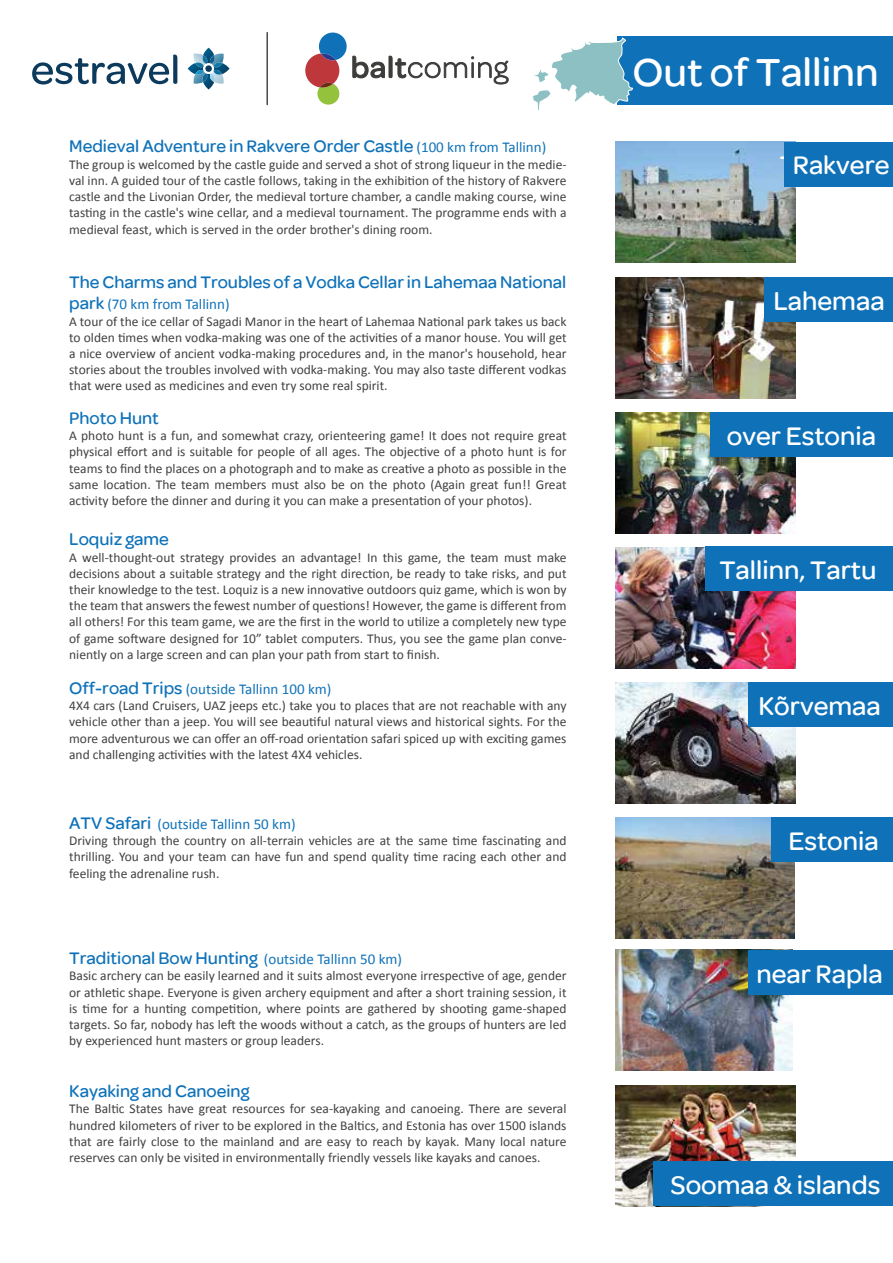
<style>
.page{position:relative;width:893px;height:1263px;background:#fff}
.page>*{position:absolute;margin:0;border:0;box-sizing:border-box;transform-origin:0 0}
.t1{font:500 42px "Omnes";color:#fff}
.t2{font:500 27.3px "Omnes";color:#fff}
.t3{font:500 18px "Omnes";color:#0f72b9}
.t4{font:15px "Calibri";color:#0f72b9}
.t5{font:13.5px/16.2px "Calibri";color:#414042;text-align:justify}
.s1{font-family:"Calibri";font-weight:400;font-size:15px}
.s2{font-family:"Omnes";font-weight:500;font-size:18px}
</style>
<div class="page">
<img style="left:616px;top:682px;width:180px;height:121px">
<img style="left:616px;top:277px;width:180px;height:121px">
<div style="left:617px;top:36px;width:276px;height:69px;background:#0f72b9"></div>
<img style="left:616px;top:412px;width:180px;height:121px">
<img style="left:616px;top:142px;width:180px;height:121px">
<img style="left:616px;top:547px;width:180px;height:121px">
<img style="left:616px;top:817px;width:179px;height:121px">
<img style="left:616px;top:950px;width:177px;height:121px">
<img style="left:616px;top:1085px;width:180px;height:121px">
<div style="left:784px;top:142px;width:109px;height:44px;background:#0f72b9"></div>
<div style="left:764px;top:277px;width:129px;height:45px;background:#0f72b9"></div>
<div style="left:711px;top:412px;width:182px;height:44px;background:#0f72b9"></div>
<div style="left:706px;top:546px;width:187px;height:45px;background:#0f72b9"></div>
<div style="left:748px;top:682px;width:145px;height:45px;background:#0f72b9"></div>
<div style="left:772px;top:817px;width:121px;height:45px;background:#0f72b9"></div>
<div style="left:748px;top:950px;width:145px;height:45px;background:#0f72b9"></div>
<div style="left:654px;top:1161px;width:239px;height:45px;background:#0f72b9"></div>
<svg style="left:188px;top:48px;width:42px;height:41px"></svg>
<svg style="left:32px;top:55px;width:145px;height:30px"></svg>
<svg style="left:305px;top:33px;width:204px;height:72px"></svg>
<hr style="left:266px;top:33px;width:2px;height:72px;background:#3c3c3b">
<svg style="left:533px;top:38px;width:100px;height:72px"></svg>
<h3 class="t3" style="left:69px;top:136px;width:479px">Medieval Adventure in Rakvere Order Castle <span class="s1">(100 km from Tallinn)</span></h3>
<p class="t5" style="left:69px;top:155px;width:499px">The group is welcomed by the castle guide and served a shot of strong liqueur in the medie&shy;val inn. A guided tour of the castle follows, taking in the exhibition of the history of Rakvere castle and the Livonian Order, the medieval torture chamber, a candle making course, wine tasting in the castle's wine cellar, and a medieval tournament. The programme ends with a medieval feast, which is served in the order brother's dining room.</p>
<h3 class="t3" style="left:69px;top:272px;width:499px">The Charms and Troubles of a Vodka Cellar in Lahemaa National</h3>
<p class="t4" style="left:69px;top:295px;width:162px"><span class="s2">park</span> (70 km from Tallinn)</p>
<p class="t5" style="left:69px;top:312px;width:499px">A tour of the ice cellar of Sagadi Manor in the heart of Lahemaa National park takes us back to olden times when vodka-making was one of the activities of a manor house. You will get a nice overview of ancient vodka-making procedures and, in the manor's household, hear stories about the troubles involved with vodka-making. You may also taste different vodkas that were used as medicines and even try some real spirit.</p>
<h3 class="t3" style="left:69px;top:408px;width:91px">Photo Hunt</h3>
<p class="t5" style="left:69px;top:427px;width:499px">A photo hunt is a fun, and somewhat crazy, orienteering game! It does not require great physical effort and is suitable for people of all ages. The objective of a photo hunt is for teams to find the places on a photograph and to make as creative a photo as possible in the same location. The team members must also be on the photo (Again great fun!! Great activity before the dinner and during it you can make a presentation of your photos).</p>
<h3 class="t3" style="left:69px;top:529px;width:101px">Loquiz game</h3>
<p class="t5" style="left:69px;top:548px;width:499px">A well-thought-out strategy provides an advantage! In this game, the team must make decisions about a suitable strategy and the right direction, be ready to take risks, and put their knowledge to the test. Loquiz is a new innovative outdoors quiz game, which is won by the team that answers the fewest number of questions! However, the game is different from all others! For this team game, we are the first in the world to utilize a completely new type of game software designed for 10” tablet computers. Thus, you see the game plan conve&shy;niently on a large screen and can plan your path from start to finish.</p>
<p class="t4" style="left:69px;top:680px;width:264px"><span class="s2">Off-road Trips</span> (outside Tallinn 100 km)</p>
<p class="t5" style="left:69px;top:697px;width:499px">4X4 cars (Land Cruisers, UAZ jeeps etc.) take you to places that are not reachable with any vehicle other than a jeep. You will see beautiful natural views and historical sights. For the more adventurous we can offer an off-road orientation safari spiced up with exciting games and challenging activities with the latest 4X4 vehicles.</p>
<p class="t4" style="left:69px;top:815px;width:228px"><span class="s2">ATV Safari</span> (outside Tallinn 50 km)</p>
<p class="t5" style="left:69px;top:832px;width:499px">Driving through the country on all-terrain vehicles are at the same time fascinating and thrilling. You and your team can have fun and spend quality time racing each other and feeling the adrenaline rush.</p>
<h3 class="t3" style="left:69px;top:948px;width:334px">Traditional Bow Hunting <span class="s1">(outside Tallinn 50 km)</span></h3>
<p class="t5" style="left:69px;top:967px;width:499px">Basic archery can be easily learned and it suits almost everyone irrespective of age, gender or athletic shape. Everyone is given archery equipment and after a short training session, it is time for a hunting competition, where points are gathered by shooting game-shaped targets. So far, nobody has left the woods without a catch, as the groups of hunters are led by experienced hunt masters or group leaders.</p>
<h3 class="t3" style="left:69px;top:1081px;width:182px">Kayaking and Canoeing</h3>
<p class="t5" style="left:69px;top:1100px;width:499px">The Baltic States have great resources for sea-kayaking and canoeing. There are several hundred kilometers of river to be explored in the Baltics, and Estonia has over 1500 islands that are fairly close to the mainland and are easy to reach by kayak. Many local nature reserves can only be visited in environmentally friendly vessels like kayaks and canoes.</p>
<h1 class="t1" style="left:719px;top:49px;width:116px">Trakai</h1>
<h1 class="t1" style="left:632px;top:49px;width:248px">Out of Tall nn</h1>
<h2 class="t2" style="left:780px;top:150px;width:76px">Tr ai</h2>
<h2 class="t2" style="left:793px;top:150px;width:98px">Rakvere</h2>
<h2 class="t2" style="left:773px;top:286px;width:113px">Lahemaa</h2>
<h2 class="t2" style="left:727px;top:420px;width:151px">over Estonia</h2>
<h2 class="t2" style="left:780px;top:420px;width:76px">Trakai</h2>
<h2 class="t2" style="left:719px;top:555px;width:159px">Tallinn, Tartu</h2>
<h2 class="t2" style="left:780px;top:555px;width:76px">Trakai</h2>
<h2 class="t2" style="left:758px;top:690px;width:124px">Kõrvemaa</h2>
<h2 class="t2" style="left:788px;top:826px;width:92px">Estonia</h2>
<h2 class="t2" style="left:780px;top:826px;width:76px">Trakai</h2>
<h2 class="t2" style="left:756px;top:958px;width:128px">near Rapla</h2>
<h2 class="t2" style="left:670px;top:1170px;width:211px">Soomaa &amp; islands</h2>
<h2 class="t2" style="left:780px;top:1170px;width:76px">Trakai</h2>
</div>
